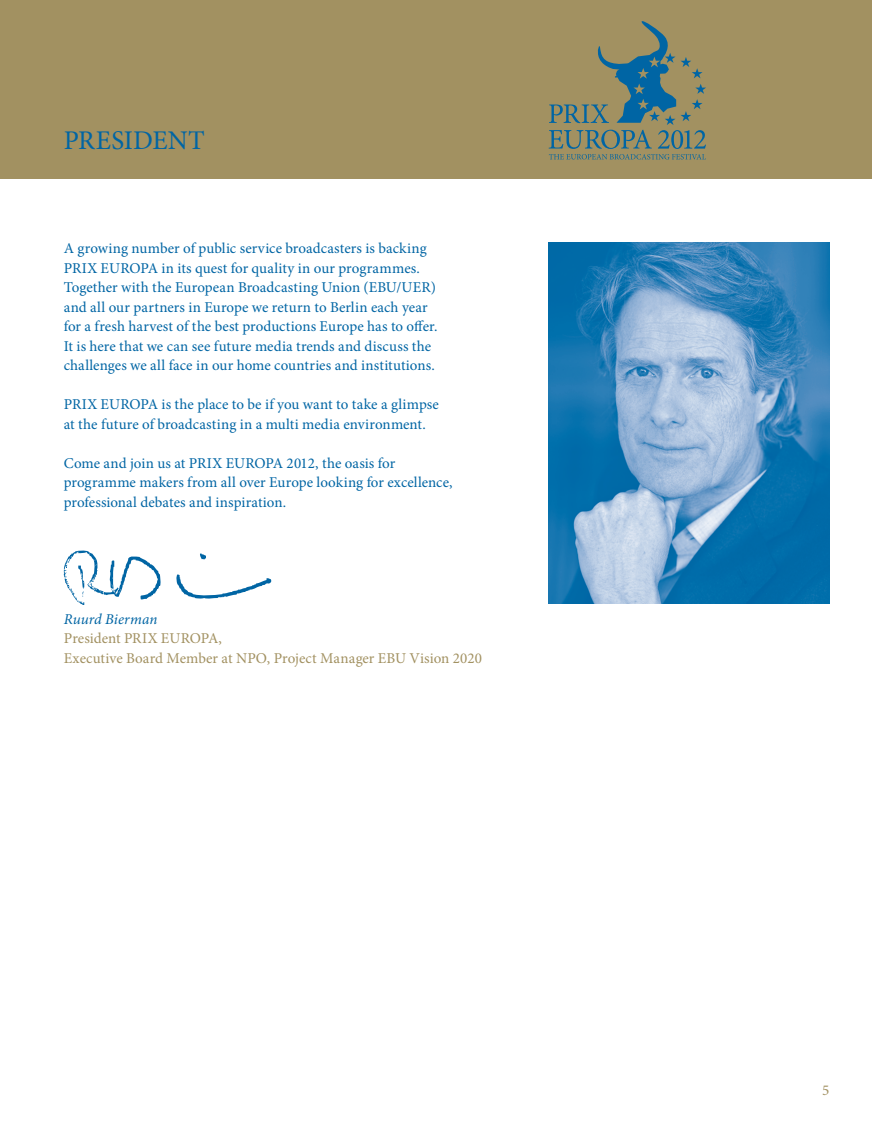
<style>
.page{position:relative;width:872px;height:1127px;background:#fff}
.page>*{position:absolute;margin:0;border:0;box-sizing:border-box;transform-origin:0 0}
.t1{font:27px "Minion Pro";letter-spacing:.005em;color:#0065a4}
.t2{font:15px/19.5px "Minion Pro";letter-spacing:.005em;color:#0065a4}
.t3{font:15px/19.5px "Minion Pro";color:#a29161}
.t4{font:italic 15px "Minion Pro";letter-spacing:.005em;color:#0065a4}
</style>
<div class="page">
<div style="left:0;top:0;width:872px;height:179px;background:#a29161"></div>
<svg style="left:549px;top:21px;width:157px;height:138px"></svg>
<img style="left:549px;top:242px;width:280px;height:362px">
<svg style="left:200px;top:553px;width:6px;height:6px"></svg>
<svg style="left:63px;top:550px;width:98px;height:55px"></svg>
<svg style="left:176px;top:574px;width:96px;height:25px"></svg>
<h1 class="t1" style="left:64px;top:122px;width:142px">PRESIDENT</h1>
<p class="t2" style="left:64px;top:239px;width:375px">A growing number of public service broadcasters is backing PRIX EUROPA in its quest for quality in our programmes.<br>Together with the European Broadcasting Union (EBU/UER) and all our partners in Europe we return to Berlin each year for a fresh harvest of the best productions Europe has to offer.<br>It is here that we can see future media trends and discuss the challenges we all face in our home countries and institutions.</p>
<p class="t2" style="left:64px;top:395px;width:376px">PRIX EUROPA is the place to be if you want to take a glimpse at the future of broadcasting in a multi media environment.</p>
<p class="t2" style="left:64px;top:453px;width:390px">Come and join us at PRIX EUROPA 2012, the oasis for programme makers from all over Europe looking for excellence, professional debates and inspiration.</p>
<p class="t4" style="left:64px;top:609px;width:95px">Ruurd Bierman</p>
<p class="t3" style="left:64px;top:629px;width:420px">President PRIX EUROPA,<br>Executive Board Member at NPO, Project Manager EBU Vision 2020</p>
<p class="t3" style="left:822px;top:1081px;width:9px">5</p>
</div>
